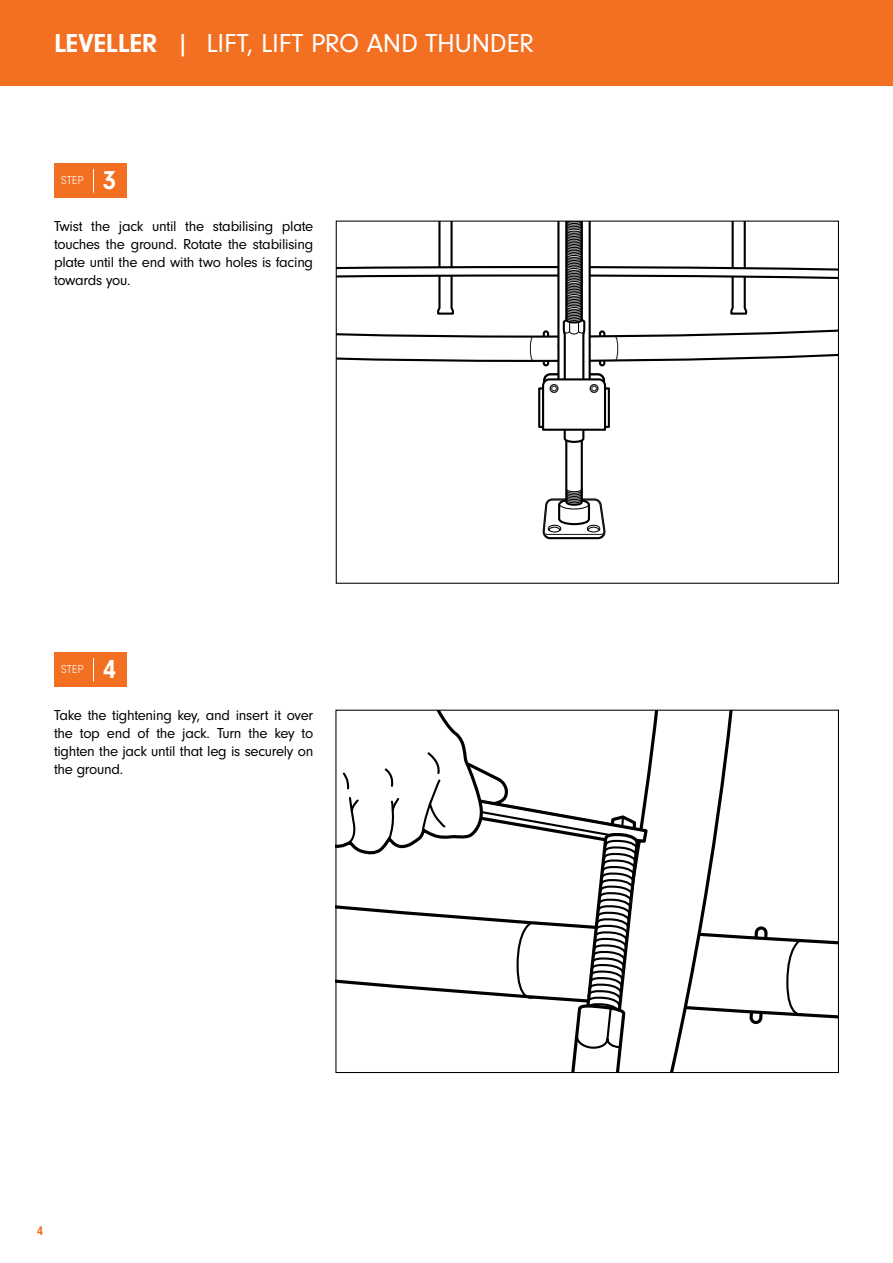
<style>
.page{position:relative;width:893px;height:1263px;background:#fff}
.page>*{position:absolute;margin:0;border:0;box-sizing:border-box;transform-origin:0 0}
.t1{font:27px "Neuzeit Gro";letter-spacing:-.01em;color:#fff}
.t2{font:700 27px "Neuzeit Gro";color:#fff}
.t3{font:15px/18px "Neuzeit Gro";letter-spacing:-.02em;color:#000;text-align:justify}
.t4{font:700 12.9px "Neuzeit Gro";color:#f36f21}
.t5{font:300 12px "Neuzeit Gro";letter-spacing:-.005em;color:#fff}
.s1{font-weight:700}
</style>
<div class="page">
<div style="left:54px;top:164px;width:72px;height:34px;background:#f36f21"></div>
<svg style="left:93px;top:169px;width:1px;height:24px"></svg>
<div style="left:54px;top:653px;width:72px;height:34px;background:#f36f21"></div>
<svg style="left:93px;top:658px;width:1px;height:24px"></svg>
<svg style="left:338px;top:223px;width:499px;height:317px"></svg>
<svg style="left:804px;top:939px;width:33px;height:80px"></svg>
<svg style="left:337px;top:712px;width:467px;height:359px"></svg>
<div style="left:0;top:0;width:893px;height:85px;background:#f36f21"></div>
<h1 class="t1" style="left:54px;top:29px;width:482px"><span class="s1">LEVELLER</span> | LIFT, LIFT PRO AND THUNDER</h1>
<p class="t5" style="left:61px;top:174px;width:24px">STEP</p>
<h1 class="t2" style="left:103px;top:165px;width:15px">3</h1>
<p class="t3" style="left:54px;top:217px;width:261px">Twist the jack until the stabilising plate touches the ground. Rotate the stabilising plate until the end with two holes is facing towards you.</p>
<p class="t5" style="left:61px;top:663px;width:24px">STEP</p>
<h1 class="t2" style="left:103px;top:654px;width:15px">4</h1>
<p class="t3" style="left:54px;top:706px;width:261px">Take the tightening key, and insert it over the top end of the jack. Turn the key to tighten the jack until that leg is securely on the ground.</p>
<p class="t4" style="left:37px;top:1223px;width:8px">4</p>
</div>
